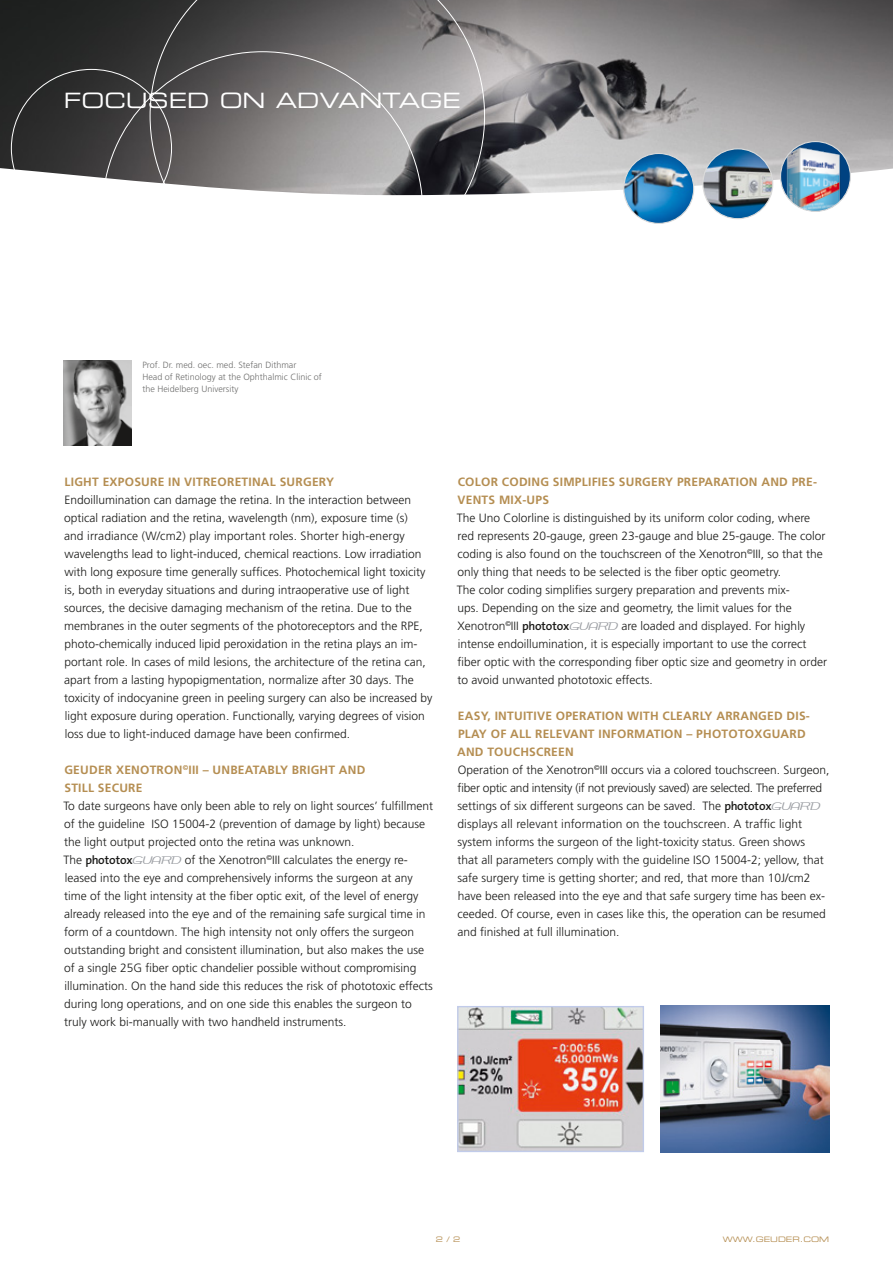
<style>
.page{position:relative;width:893px;height:1263px;background:#fff}
.page>*{position:absolute;margin:0;border:0;box-sizing:border-box;transform-origin:0 0}
.t1{font:21.15px "Eurostile LT Std Ex 2";color:#fff}
.t2{font:300 12px/18px "Frutiger LT Std";color:#1a1a18}
.t3{font:700 12px/18px "Frutiger LT Std";letter-spacing:.02em;color:#b58e52}
.t4{font:300 9px/12px "Frutiger LT Std";color:#6f6f6e}
.t5{font:7.5px "Eurostile LT Std Ex 2";color:#b58e52}
.s1{font-family:"The Sans";font-weight:600}
.s2{font-family:"Rocket Script";font-weight:400;color:#9b9ea3}
.s3{font-weight:700;color:#b58e52}
</style>
<div class="page">
<img style="left:0;top:0;width:893px;height:195px">
<svg style="left:150px;top:0;width:335px;height:196px;background:#777575"></svg>
<img style="left:624px;top:153px;width:70px;height:70px;border-radius:35px">
<div style="left:623px;top:153px;width:71px;height:71px;border:1px solid #dadada;border-radius:50%"></div>
<img style="left:703px;top:149px;width:70px;height:70px;border-radius:35px">
<div style="left:702px;top:148px;width:71px;height:71px;border:1px solid #dadada;border-radius:50%"></div>
<img style="left:780px;top:142px;width:70px;height:69px;border-radius:35px">
<div style="left:780px;top:141px;width:71px;height:71px;border:1px solid #dadada;border-radius:50%"></div>
<img style="left:64px;top:360px;width:68px;height:85px">
<img style="left:660px;top:1006px;width:169px;height:146px">
<img style="left:459px;top:1008px;width:183px;height:142px">
<div style="left:457px;top:1006px;width:187px;height:146px;border:1px solid #c1cbea"></div>
<h1 class="t1" style="left:64px;top:86px;width:399px">FOCUSED ON ADVANTAGE</h1>
<p class="t4" style="left:142px;top:359px;width:181px">Prof. Dr. med. oec. med. Stefan Dithmar<br>Head of Retinology at the Ophthalmic Clinic of the Heidelberg University</p>
<p class="t3" style="left:65px;top:473px;width:271px">LIGHT EXPOSURE IN VITREORETINAL SURGERY</p>
<p class="t2" style="left:64px;top:491px;width:370px">Endoillumination can damage the retina. In the interaction between optical radiation and the retina, wavelength (nm), exposure time (s)<br>and irradiance (W/cm2) play important roles. Shorter high-energy wavelengths lead to light-induced, chemical reactions. Low irradiation with long exposure time generally suffices. Photochemical light toxicity is, both in everyday situations and during intraoperative use of light sources, the decisive damaging mechanism of the retina. Due to the membranes in the outer segments of the photoreceptors and the RPE, photo-chemically induced lipid peroxidation in the retina plays an im&shy;portant role. In cases of mild lesions, the architecture of the retina can, apart from a lasting hypopigmentation, normalize after 30 days. The toxicity of indocyanine green in peeling surgery can also be increased by light exposure during operation. Functionally, varying degrees of vision loss due to light-induced damage have been confirmed.</p>
<p class="t3" style="left:64px;top:761px;width:303px">GEUDER XENOTRON<sup>©</sup>III – UNBEATABLY BRIGHT AND<br>STILL SECURE</p>
<p class="t2" style="left:64px;top:797px;width:371px">To date surgeons have only been able to rely on light sources’ fulfillment of the guideline ISO 15004-2 (prevention of damage by light) because the light output projected onto the retina was unknown.<br>The <span class="s1">phototox</span><span class="s2">GUARD</span> of the Xenotron<sup>©</sup>III calculates the energy re&shy;leased into the eye and comprehensively informs the surgeon at any time of the light intensity at the fiber optic exit, of the level of energy already released into the eye and of the remaining safe surgical time in form of a countdown. The high intensity not only offers the surgeon outstanding bright and consistent illumination, but also makes the use of a single 25G fiber optic chandelier possible without compromising illumination. On the hand side this reduces the risk of phototoxic effects during long operations, and on one side this enables the surgeon to truly work bi-manually with two handheld instruments.</p>
<p class="t3" style="left:458px;top:473px;width:361px">COLOR CODING SIMPLIFIES SURGERY PREPARATION AND PRE-<br>VENTS MIX-UPS</p>
<p class="t2" style="left:457px;top:509px;width:372px">The Uno Colorline is distinguished by its uniform color coding, where red represents 20-gauge, green 23-gauge and blue 25-gauge. The color coding is also found on the touchscreen of the Xenotron<sup>©</sup>III, so that the only thing that needs to be selected is the fiber optic geometry.<br>The color coding simplifies surgery preparation and prevents mix-<br>ups. Depending on the size and geometry, the limit values for the Xenotron<sup>©</sup>III <span class="s1">phototox</span><span class="s2">GUARD</span> are loaded and displayed. For highly intense endoillumination, it is especially important to use the correct fiber optic with the corresponding fiber optic size and geometry in order to avoid unwanted phototoxic effects.</p>
<p class="t2" style="left:457px;top:707px;width:374px"><span class="s3">EASY, INTUITIVE OPERATION WITH CLEARLY ARRANGED DIS-PLAY OF ALL RELEVANT INFORMATION – PHOTOTOXGUARD AND TOUCHSCREEN<br></span>Operation of the Xenotron<sup>©</sup>III occurs via a colored touchscreen. Surgeon, fiber optic and intensity (if not previously saved) are selected. The preferred settings of six different surgeons can be saved. The <span class="s1">phototox</span><span class="s2">GUARD </span>displays all relevant information on the touchscreen. A traffic light system informs the surgeon of the light-toxicity status. Green shows<br>that all parameters comply with the guideline ISO 15004-2; yellow, that safe surgery time is getting shorter; and red, that more than 10J/cm2 have been released into the eye and that safe surgery time has been ex&shy;ceeded. Of course, even in cases like this, the operation can be resumed and finished at full illumination.</p>
<p class="t5" style="left:436px;top:1234px;width:26px">2 / 2</p>
<p class="t5" style="left:723px;top:1234px;width:108px">WWW.GEUDER.COM</p>
</div>
